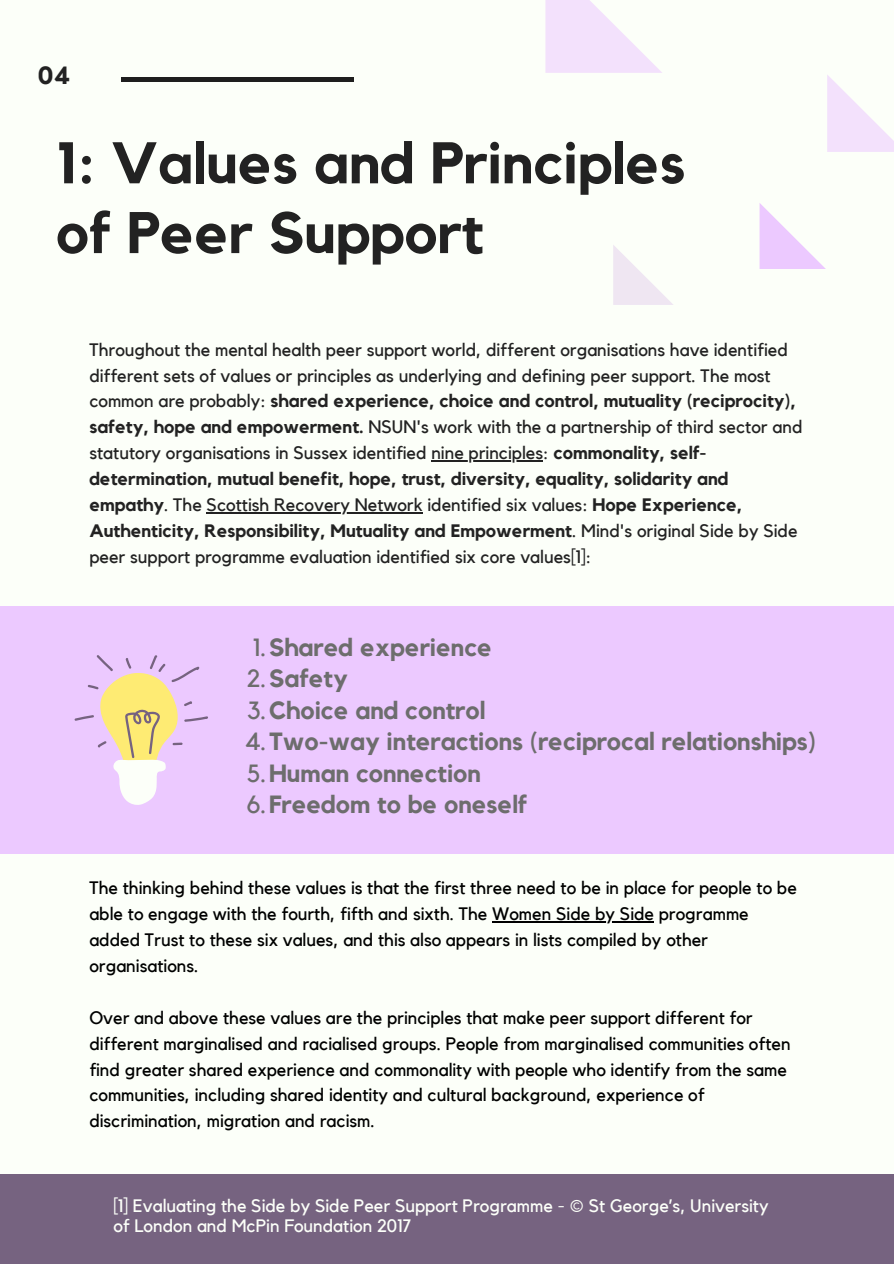
<style>
.page{position:relative;width:894px;height:1264px;background:#fff}
.page>*{position:absolute;margin:0;border:0;box-sizing:border-box;transform-origin:0 0}
.t1{font:700 57.9px/69.8px "Kollektif";color:#222}
.t2{font:700 24.75px "Kollektif";color:#6d6d6d}
.t3{font:700 24.75px "Kollektif";color:#222}
.t4{font:18px/25.8px "Kollektif";color:#000}
.t5{font:18px/25.8px "Kollektif";color:#222}
.t6{font:700 18px/25.8px "Kollektif";color:#222}
.t7{font:18px/20.2px "Kollektif";color:#fcfff9}
.s1{font-weight:700}
.s2{font-weight:400}
</style>
<div class="page">
<div style="left:0;top:0;width:893px;height:1263px;background:#fcfff9"></div>
<svg style="left:759px;top:203px;width:66px;height:66px"></svg>
<svg style="left:545px;top:0;width:117px;height:73px;fill:#f3e1fc"></svg>
<div style="left:122px;top:77px;width:232px;height:5px;background:#1e1e1e"></div>
<svg style="left:827px;top:75px;width:66px;height:77px"></svg>
<div style="left:0;top:606px;width:893px;height:247px;background:#ecc9ff"></div>
<hr style="left:431px;top:460px;width:112px;height:1px;background:#222">
<hr style="left:206px;top:512px;width:216px;height:1px;background:#222">
<div style="left:0;top:1174px;width:893px;height:89px;background:#766380"></div>
<hr style="left:492px;top:921px;width:162px;height:1px;background:#000">
<svg style="left:613px;top:245px;width:60px;height:60px"></svg>
<svg style="left:74px;top:655px;width:134px;height:150px"></svg>
<p class="t3" style="left:38px;top:64px;width:34px">04</p>
<p class="t1" style="left:56px;top:130px;width:631px">1: Values and Principles of Peer Support</p>
<h1 class="t5" style="left:89px;top:337px;width:714px">Throughout the mental health peer support world, different organisations have identified different sets of values or principles as underlying and defining peer support. The most common are probably: <span class="s1">shared experience, choice and control, mutuality (reciprocity), safety, hope and empowerment.</span> NSUN's work with the a partnership of third sector and statutory organisations in Sussex identified nine principles: <span class="s1">commonality, self-</span></h1>
<p class="t6" style="left:89px;top:466px;width:654px">determination, mutual benefit, hope, trust, diversity, equality, solidarity and empathy<span class="s2">. The Scottish Recovery Network identified six values:</span> Hope Experience,</p>
<p class="t5" style="left:89px;top:518px;width:709px"><span class="s1">Authenticity, Responsibility, Mutuality and Empowerment</span>. Mind's original Side by Side peer support programme evaluation identified six core values[1]:</p>
<p class="t2" style="left:253px;top:635px;width:240px"><span class="s2">1.</span>Shared experience</p>
<p class="t2" style="left:247px;top:667px;width:102px"><span class="s2">2.</span>Safety</p>
<p class="t2" style="left:247px;top:698px;width:239px"><span class="s2">3.</span>Choice and control</p>
<p class="t2" style="left:244px;top:730px;width:572px"><span class="s2">4.</span>Two-way interactions (reciprocal relationships)</p>
<p class="t2" style="left:247px;top:761px;width:235px"><span class="s2">5.</span>Human connection</p>
<p class="t2" style="left:246px;top:793px;width:282px"><span class="s2">6.</span>Freedom to be oneself</p>
<p class="t4" style="left:89px;top:875px;width:709px">The thinking behind these values is that the first three need to be in place for people to be able to engage with the fourth, fifth and sixth. The Women Side by Side programme</p>
<p class="t4" style="left:89px;top:927px;width:620px">added Trust to these six values, and this also appears in lists compiled by other organisations.</p>
<p class="t4" style="left:89px;top:1005px;width:702px">Over and above these values are the principles that make peer support different for different marginalised and racialised groups. People from marginalised communities often</p>
<p class="t4" style="left:89px;top:1057px;width:699px">find greater shared experience and commonality with people who identify from the same communities, including shared identity and cultural background, experience of discrimination, migration and racism.</p>
<p class="t7" style="left:113px;top:1195px;width:656px">[1] Evaluating the Side by Side Peer Support Programme - © St George’s, University of London and McPin Foundation 2017</p>
</div>
